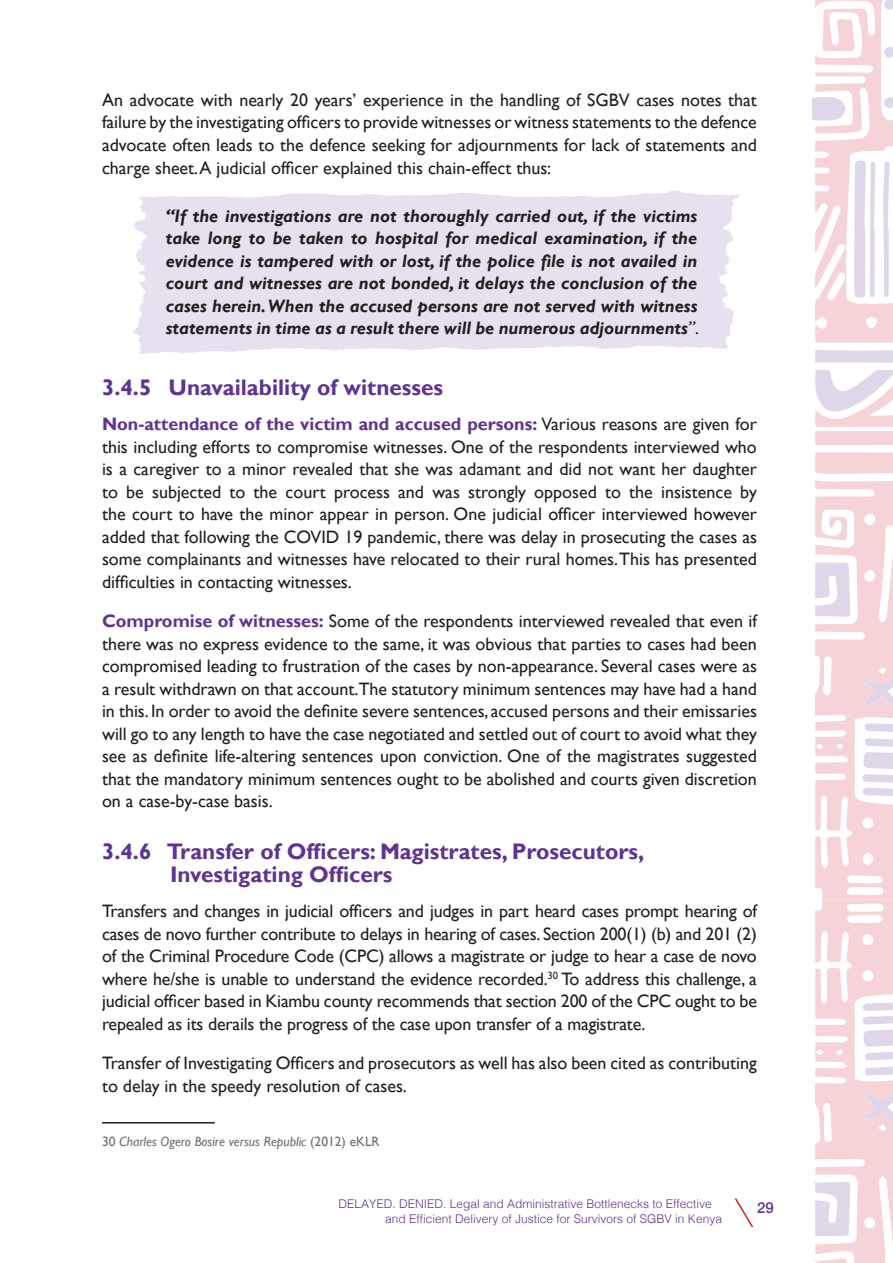
<style>
.page{position:relative;width:893px;height:1263px;background:#fff}
.page>*{position:absolute;margin:0;border:0;box-sizing:border-box;transform-origin:0 0}
.t1{font:700 22.5px/22.5px "Gill Sans";color:#603393}
.t2{font:18px/22.5px "Gill Sans";color:#231f20;text-align:justify}
.t3{font:italic 700 18px/22.5px "Gill Sans";color:#231f20;text-align:justify}
.t4{font:500 15px "Helvetica Neue";color:#603393}
.t5{font:italic 13.5px "Gill Sans";color:#6c6d70}
.t6{font:300 12px/14.4px "Helvetica";color:#603393}
.s1{font-weight:400}
.s2{font-weight:400;font-style:normal}
.s3{font-weight:700;color:#603393}
.s4{font-style:normal}
</style>
<div class="page">
<svg style="left:133px;top:190px;width:608px;height:164px;background:#e9e3f0"></svg>
<hr style="left:102px;top:1122px;width:113px;height:1px;background:#231f20">
<svg style="left:815px;top:0;width:78px;height:876px;fill:#f5d3d6"></svg>
<svg style="left:815px;top:370px;width:78px;height:42px"></svg>
<svg style="left:815px;top:562px;width:35px;height:55px"></svg>
<svg style="left:815px;top:350px;width:78px;height:13px"></svg>
<svg style="left:823px;top:656px;width:9px;height:39px"></svg>
<div style="left:862px;top:817px;width:11px;height:12px;background:#fff;border-radius:50%"></div>
<svg style="left:864px;top:514px;width:29px;height:108px"></svg>
<div style="left:862px;top:853px;width:11px;height:12px;background:#fff;border-radius:50%"></div>
<div style="left:866px;top:317px;width:11px;height:11px;background:#fff;border-radius:50%"></div>
<svg style="left:836px;top:743px;width:7px;height:6px"></svg>
<svg style="left:816px;top:744px;width:7px;height:5px"></svg>
<svg style="left:827px;top:146px;width:66px;height:158px"></svg>
<svg style="left:881px;top:0;width:12px;height:120px"></svg>
<svg style="left:812px;top:97px;width:33px;height:23px"></svg>
<svg style="left:853px;top:668px;width:40px;height:139px"></svg>
<svg style="left:815px;top:876px;width:78px;height:387px"></svg>
<svg style="left:735px;top:1198px;width:18px;height:30px"></svg>
<p class="t2" style="left:102px;top:89px;width:656px">An advocate with nearly 20 years’ experience in the handling of SGBV cases notes that failure by the investigating officers to provide witnesses or witness statements to the defence advocate often leads to the defence seeking for adjournments for lack of statements and charge sheet. A judicial officer explained this chain-effect thus:</p>
<p class="t3" style="left:166px;top:205px;width:535px">“If the investigations are not thoroughly carried out, if the victims take long to be taken to hospital for medical examination, if the evidence is tampered with or lost, if the police file is not availed in court and witnesses are not bonded, it delays the conclusion of the cases herein. When the accused persons are not served with witness statements in time as a result there will be numerous adjournments<span class="s1">”</span><span class="s2">.</span></p>
<p class="t1" style="left:102px;top:377px;width:343px">3.4.5 Unavailability of witnesses</p>
<p class="t2" style="left:102px;top:413px;width:656px"><span class="s3">Non-attendance of the victim and accused persons:</span> Various reasons are given for this including efforts to compromise witnesses. One of the respondents interviewed who is a caregiver to a minor revealed that she was adamant and did not want her daughter to be subjected to the court process and was strongly opposed to the insistence by the court to have the minor appear in person. One judicial officer interviewed however added that following the COVID 19 pandemic, there was delay in prosecuting the cases as some complainants and witnesses have relocated to their rural homes. This has presented difficulties in contacting witnesses.</p>
<p class="t2" style="left:102px;top:610px;width:656px"><span class="s3">Compromise of witnesses:</span> Some of the respondents interviewed revealed that even if there was no express evidence to the same, it was obvious that parties to cases had been compromised leading to frustration of the cases by non-appearance. Several cases were as a result withdrawn on that account.The statutory minimum sentences may have had a hand in this. In order to avoid the definite severe sentences, accused persons and their emissaries will go to any length to have the case negotiated and settled out of court to avoid what they see as definite life-altering sentences upon conviction. One of the magistrates suggested that the mandatory minimum sentences ought to be abolished and courts given discretion on a case-by-case basis.</p>
<p class="t1" style="left:170px;top:841px;width:476px;text-indent:-68px">3.4.6 Transfer of Officers: Magistrates, Prosecutors,<br>Investigating Officers</p>
<p class="t2" style="left:102px;top:900px;width:656px">Transfers and changes in judicial officers and judges in part heard cases prompt hearing of cases de novo further contribute to delays in hearing of cases. Section 200(1) (b) and 201 (2) of the Criminal Procedure Code (CPC) allows a magistrate or judge to hear a case de novo where he/she is unable to understand the evidence recorded.<sup>30</sup> To address this challenge, a judicial officer based in Kiambu county recommends that section 200 of the CPC ought to be repealed as its derails the progress of the case upon transfer of a magistrate.</p>
<p class="t2" style="left:102px;top:1052px;width:656px">Transfer of Investigating Officers and prosecutors as well has also been cited as contributing to delay in the speedy resolution of cases.</p>
<p class="t5" style="left:102px;top:1133px;width:279px"><span class="s4">30</span> Charles Ogero Bosire versus Republic <span class="s4">(2012) eKLR</span></p>
<p class="t6" style="left:385px;top:1196px;width:338px;text-indent:-47px">DELAYED. DENIED. Legal and Administrative Bottlenecks to Effective and Efficient Delivery of Justice for Survivors of SGBV in Kenya</p>
<p class="t4" style="left:757px;top:1195px;width:18px">29</p>
</div>
